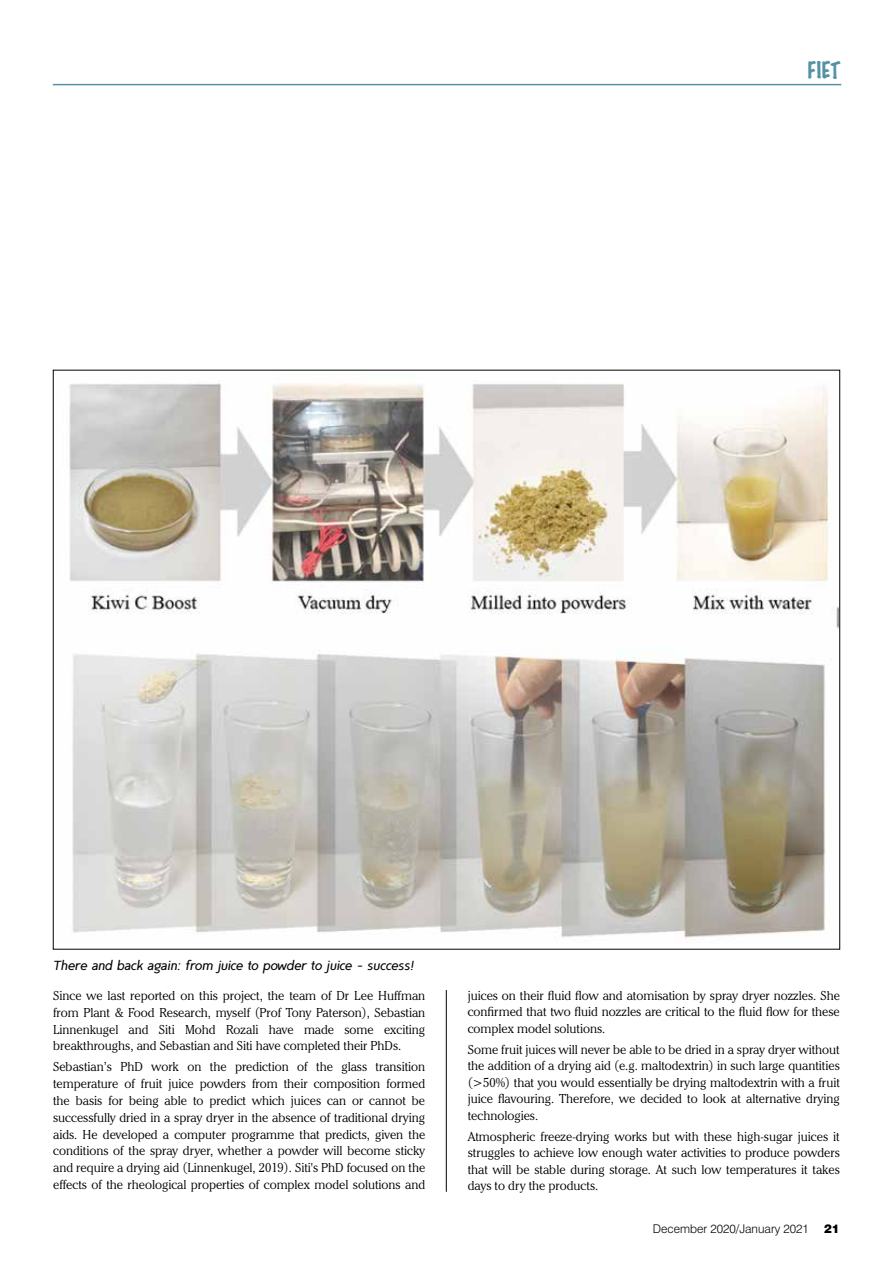
<style>
.page{position:relative;width:893px;height:1263px;background:#fff}
.page>*{position:absolute;margin:0;border:0;box-sizing:border-box;transform-origin:0 0}
.t1{font:100 21px "Marker Felt";color:#5592a4}
.t2{font:italic 600 13.5px "Tyfoon Sans";color:#000}
.t3{font:300 12.75px/16.8px "Cheltenham IT Cby BT";color:#000;text-align:justify}
.t4{font:300 12px "Swiss 721 BT";color:#000}
.t5{font:900 12px "Swiss 721 BT";color:#000}
</style>
<div class="page">
<hr style="left:446px;top:105px;width:1px;height:1087px;background:#000">
<div style="left:418px;top:94px;width:58px;height:896px;background:#fff"></div>
<hr style="left:53px;top:84px;width:788px;height:1px;background:#5592a4">
<img style="left:69px;top:383px;width:769px;height:555px">
<h1 class="t1" style="left:807px;top:53px;width:35px">Fiet</h1>
<p class="t2" style="left:53px;top:957px;width:363px">There and back again: from juice to powder to juice - success!</p>
<p class="t3" style="left:53px;top:987px;width:374px">Since we last reported on this project, the team of Dr Lee Huffman from Plant &amp; Food Research, myself (Prof Tony Paterson), Sebastian Linnenkugel and Siti Mohd Rozali have made some exciting breakthroughs, and Sebastian and Siti have completed their PhDs.</p>
<p class="t3" style="left:53px;top:1058px;width:374px">Sebastian’s PhD work on the prediction of the glass transition temperature of fruit juice powders from their composition formed the basis for being able to predict which juices can or cannot be successfully dried in a spray dryer in the absence of traditional drying aids. He developed a computer programme that predicts, given the conditions of the spray dryer, whether a powder will become sticky and require a drying aid (Linnenkugel, 2019). Siti's PhD focused on the effects of the rheological properties of complex model solutions and</p>
<p class="t3" style="left:468px;top:987px;width:374px">juices on their fluid flow and atomisation by spray dryer nozzles. She confirmed that two fluid nozzles are critical to the fluid flow for these complex model solutions.</p>
<p class="t3" style="left:468px;top:1041px;width:374px">Some fruit juices will never be able to be dried in a spray dryer without the addition of a drying aid (e.g. maltodextrin) in such large quantities (&gt;50%) that you would essentially be drying maltodextrin with a fruit juice flavouring. Therefore, we decided to look at alternative drying technologies.</p>
<p class="t3" style="left:468px;top:1127px;width:374px">Atmospheric freeze-drying works but with these high-sugar juices it struggles to achieve low enough water activities to produce powders that will be stable during storage. At such low temperatures it takes days to dry the products.</p>
<p class="t4" style="left:653px;top:1221px;width:158px">December 2020/January 2021</p>
<p class="t5" style="left:824px;top:1221px;width:17px">21</p>
</div>
